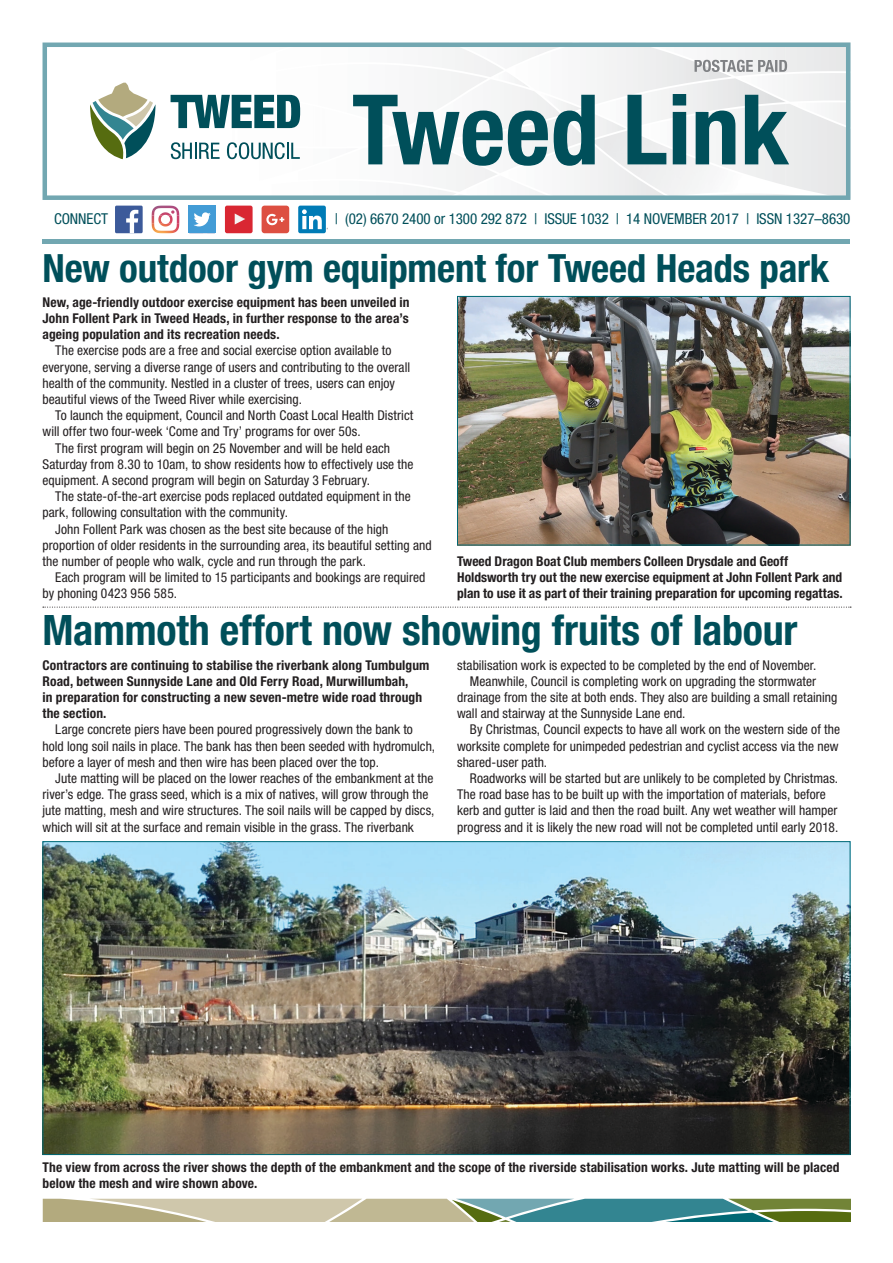
<style>
.page{position:relative;width:893px;height:1263px;background:#fff}
.page>*{position:absolute;margin:0;border:0;box-sizing:border-box;transform-origin:0 0}
.t1{font:700 condensed 97.5px "Helvetica Neue LT Std";color:#004f5a}
.H1{font:700 condensed 42px "Helvetica Neue LT Std";letter-spacing:-.005em;color:#004f5a}
.H1-2{font:700 condensed 39px "Helvetica Neue LT Std";letter-spacing:-.005em;color:#004f5a}
.strap{font:condensed 15px "Helvetica Neue LT Std";letter-spacing:-.005em;color:#004f5a}
.body{font:condensed 13.5px/16.2px "Helvetica Neue LT Std";letter-spacing:.005em;color:#231f20}
.intro{font:700 condensed 13.5px/16.2px "Helvetica Neue LT Std";letter-spacing:.01em;color:#231f20}
</style>
<div class="page">
<div style="left:115px;top:206px;width:28px;height:27px;background:#3c5a9a;border-radius:2px"></div>
<svg style="left:126px;top:210px;width:12px;height:23px"></svg>
<svg style="left:152px;top:206px;width:27px;height:27px"></svg>
<div style="left:188px;top:206px;width:28px;height:27px;background:#439cd6"></div>
<svg style="left:194px;top:212px;width:17px;height:15px"></svg>
<div style="left:262px;top:206px;width:27px;height:27px;background:#dd4f41;border-radius:3px"></div>
<svg style="left:266px;top:214px;width:18px;height:12px"></svg>
<div style="left:225px;top:206px;width:28px;height:27px;background:#d92732;border-radius:2px"></div>
<svg style="left:235px;top:213px;width:10px;height:11px"></svg>
<div style="left:298px;top:206px;width:28px;height:27px;background:#007bb6;border-radius:2px"></div>
<svg style="left:302px;top:209px;width:26px;height:20px"></svg>
<svg style="left:43px;top:1199px;width:807px;height:23px;background:#91a88f"></svg>
<hr style="left:43px;top:239px;width:807px;height:4px;background:#72a7b1">
<svg style="left:43px;top:43px;width:807px;height:157px"></svg>
<img style="left:45px;top:843px;width:803px;height:310px">
<svg style="left:43px;top:607px;width:808px;height:1px"></svg>
<img style="left:459px;top:298px;width:389px;height:245px">
<div style="left:457px;top:296px;width:393px;height:249px;border:1px solid #006874"></div>
<h1 class="t1" style="left:352px;top:71px;width:438px">Tweed Link</h1>
<p class="strap" style="left:54px;top:210px;width:56px">CONNECT</p>
<p class="strap" style="left:335px;top:210px;width:517px">| (02) 6670 2400 or 1300 292 872 | ISSUE 1032 | 14 NOVEMBER 2017 | ISSN 1327–8630</p>
<h2 class="H1-2" style="left:43px;top:245px;width:788px">New outdoor gym equipment for Tweed Heads park</h2>
<p class="intro" style="left:43px;top:294px;width:369px;text-align:justify">New, age-friendly outdoor exercise equipment has been unveiled in John Follent Park in Tweed Heads, in further response to the area’s ageing population and its recreation needs.</p>
<p class="body" style="left:43px;top:342px;width:369px;text-indent:13px">The exercise pods are a free and social exercise option available to everyone, serving a diverse range of users and contributing to the overall health of the community. Nestled in a cluster of trees, users can enjoy beautiful views of the Tweed River while exercising.</p>
<p class="body" style="left:43px;top:407px;width:372px;text-indent:13px">To launch the equipment, Council and North Coast Local Health District will offer two four-week ‘Come and Try’ programs for over 50s.</p>
<p class="body" style="left:43px;top:440px;width:372px;text-indent:13px">The first program will begin on 25 November and will be held each<br>Saturday from 8.30 to 10am, to show residents how to effectively use the equipment. A second program will begin on Saturday 3 February.</p>
<p class="body" style="left:43px;top:488px;width:370px;text-indent:13px">The state-of-the-art exercise pods replaced outdated equipment in the park, following consultation with the community.</p>
<p class="body" style="left:43px;top:521px;width:391px;text-indent:13px">John Follent Park was chosen as the best site because of the high proportion of older residents in the surrounding area, its beautiful setting and the number of people who walk, cycle and run through the park.</p>
<p class="body" style="left:43px;top:569px;width:384px;text-indent:13px">Each program will be limited to 15 participants and bookings are required by phoning 0423 956 585.</p>
<p class="intro" style="left:457px;top:553px;width:387px">Tweed Dragon Boat Club members Colleen Drysdale and Geoff<br>Holdsworth try out the new exercise equipment at John Follent Park and plan to use it as part of their training preparation for upcoming regattas.</p>
<h2 class="H1" style="left:43px;top:604px;width:756px">Mammoth effort now showing fruits of labour</h2>
<p class="intro" style="left:43px;top:656px;width:388px">Contractors are continuing to stabilise the riverbank along Tumbulgum Road, between Sunnyside Lane and Old Ferry Road, Murwillumbah,<br>in preparation for constructing a new seven-metre wide road through the section.</p>
<p class="body" style="left:43px;top:721px;width:394px;text-indent:13px">Large concrete piers have been poured progressively down the bank to hold long soil nails in place. The bank has then been seeded with hydromulch, before a layer of mesh and then wire has been placed over the top.</p>
<p class="body" style="left:43px;top:770px;width:393px;text-indent:13px">Jute matting will be placed on the lower reaches of the embankment at the river’s edge. The grass seed, which is a mix of natives, will grow through the jute matting, mesh and wire structures. The soil nails will be capped by discs, which will sit at the surface and remain visible in the grass. The riverbank</p>
<p class="body" style="left:457px;top:656px;width:361px">stabilisation work is expected to be completed by the end of November.</p>
<p class="body" style="left:457px;top:673px;width:382px;text-indent:13px">Meanwhile, Council is completing work on upgrading the stormwater drainage from the site at both ends. They also are building a small retaining wall and stairway at the Sunnyside Lane end.</p>
<p class="body" style="left:457px;top:721px;width:384px;text-align:justify;text-indent:13px">By Christmas, Council expects to have all work on the western side of the worksite complete for unimpeded pedestrian and cyclist access via the new shared-user path.</p>
<p class="body" style="left:457px;top:770px;width:383px;text-indent:13px">Roadworks will be started but are unlikely to be completed by Christmas.<br>The road base has to be built up with the importation of materials, before kerb and gutter is laid and then the road built. Any wet weather will hamper progress and it is likely the new road will not be completed until early 2018.</p>
<p class="intro" style="left:43px;top:1159px;width:799px">The view from across the river shows the depth of the embankment and the scope of the riverside stabilisation works. Jute matting will be placed below the mesh and wire shown above.</p>
</div>
